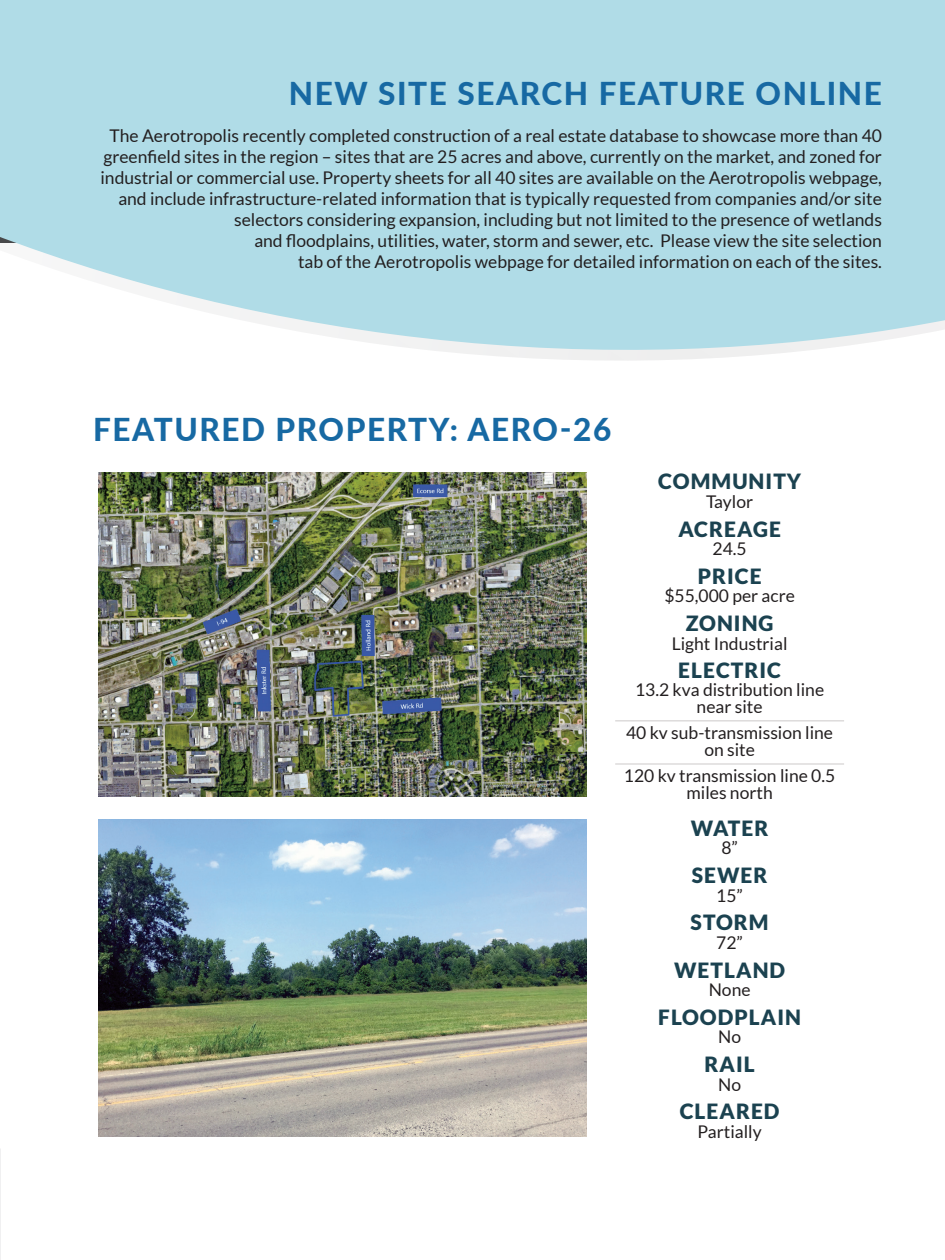
<style>
.page{position:relative;width:945px;height:1260px;background:#fff}
.page>*{position:absolute;margin:0;border:0;box-sizing:border-box;transform-origin:0 0}
.t1{font:800 31.5px "Lato";letter-spacing:.05em;color:#1769a3}
.Property_-subheads{font:900 21px "Lato";letter-spacing:.05em;color:#1b4250}
.Paragraph_Style_1{font:17.5px/21px "Lato";color:#231f20;text-align:right}
.Paragraph_Style_2{font:17.5px/17.5px "Lato";color:#231f20;text-align:center}
</style>
<div class="page">
<svg style="left:0;top:0;width:945px;height:361px;background:#b8dfe9"></svg>
<svg style="left:0;top:1149px;width:1px;height:111px"></svg>
<img style="left:99px;top:820px;width:488px;height:317px">
<img style="left:99px;top:473px;width:488px;height:324px">
<hr style="left:615px;top:720px;width:229px;height:1px;background:#ccc9c9">
<hr style="left:615px;top:764px;width:229px;height:1px;background:#ccc9c9">
<h1 class="t1" style="left:289px;top:70px;width:595px">NEW SITE SEARCH FEATURE ONLINE</h1>
<p class="Paragraph_Style_1" style="left:100px;top:125px;width:783px">The Aerotropolis recently completed construction of a real estate database to showcase more than 40 greenfield sites in the region – sites that are 25 acres and above, currently on the market, and zoned for industrial or commercial use. Property sheets for all 40 sites are available on the Aerotropolis webpage, and include infrastructure-related information that is typically requested from companies and/or site selectors considering expansion, including but not limited to the presence of wetlands<br>and floodplains, utilities, water, storm and sewer, etc. Please view the site selection<br>tab of the Aerotropolis webpage for detailed information on each of the sites.</p>
<h1 class="t1" style="left:93px;top:406px;width:520px">FEATURED PROPERTY: AERO-26</h1>
<p class="Property_-subheads" style="left:658px;top:469px;width:145px">COMMUNITY</p>
<p class="Paragraph_Style_1" style="left:706px;top:491px;width:48px">Taylor</p>
<p class="Property_-subheads" style="left:678px;top:517px;width:104px">ACREAGE</p>
<p class="Paragraph_Style_1" style="left:713px;top:538px;width:36px">24.5</p>
<p class="Property_-subheads" style="left:698px;top:564px;width:65px">PRICE</p>
<p class="Paragraph_Style_1" style="left:664px;top:585px;width:132px">$55,000 per acre</p>
<p class="Property_-subheads" style="left:686px;top:611px;width:89px">ZONING</p>
<p class="Paragraph_Style_1" style="left:672px;top:633px;width:117px">Light Industrial</p>
<p class="Property_-subheads" style="left:678px;top:658px;width:104px">ELECTRIC</p>
<p class="Paragraph_Style_2" style="left:635px;top:681px;width:191px">13.2 kva distribution line near site</p>
<p class="Paragraph_Style_2" style="left:626px;top:724px;width:209px">40 kv sub-transmission line on site</p>
<p class="Paragraph_Style_2" style="left:624px;top:767px;width:213px">120 kv transmission line 0.5 miles north</p>
<p class="Property_-subheads" style="left:691px;top:816px;width:79px">WATER</p>
<p class="Paragraph_Style_1" style="left:721px;top:837px;width:18px">8”</p>
<p class="Property_-subheads" style="left:692px;top:863px;width:77px">SEWER</p>
<p class="Paragraph_Style_1" style="left:716px;top:885px;width:28px">15”</p>
<p class="Property_-subheads" style="left:691px;top:910px;width:80px">STORM</p>
<p class="Paragraph_Style_1" style="left:716px;top:932px;width:28px">72”</p>
<p class="Property_-subheads" style="left:674px;top:958px;width:113px">WETLAND</p>
<p class="Paragraph_Style_1" style="left:709px;top:979px;width:43px">None</p>
<p class="Property_-subheads" style="left:658px;top:1005px;width:144px">FLOODPLAIN</p>
<p class="Paragraph_Style_1" style="left:718px;top:1026px;width:24px">No</p>
<p class="Property_-subheads" style="left:705px;top:1052px;width:52px">RAIL</p>
<p class="Paragraph_Style_1" style="left:718px;top:1074px;width:24px">No</p>
<p class="Property_-subheads" style="left:680px;top:1099px;width:101px">CLEARED</p>
<p class="Paragraph_Style_1" style="left:698px;top:1121px;width:65px">Partially</p>
</div>
